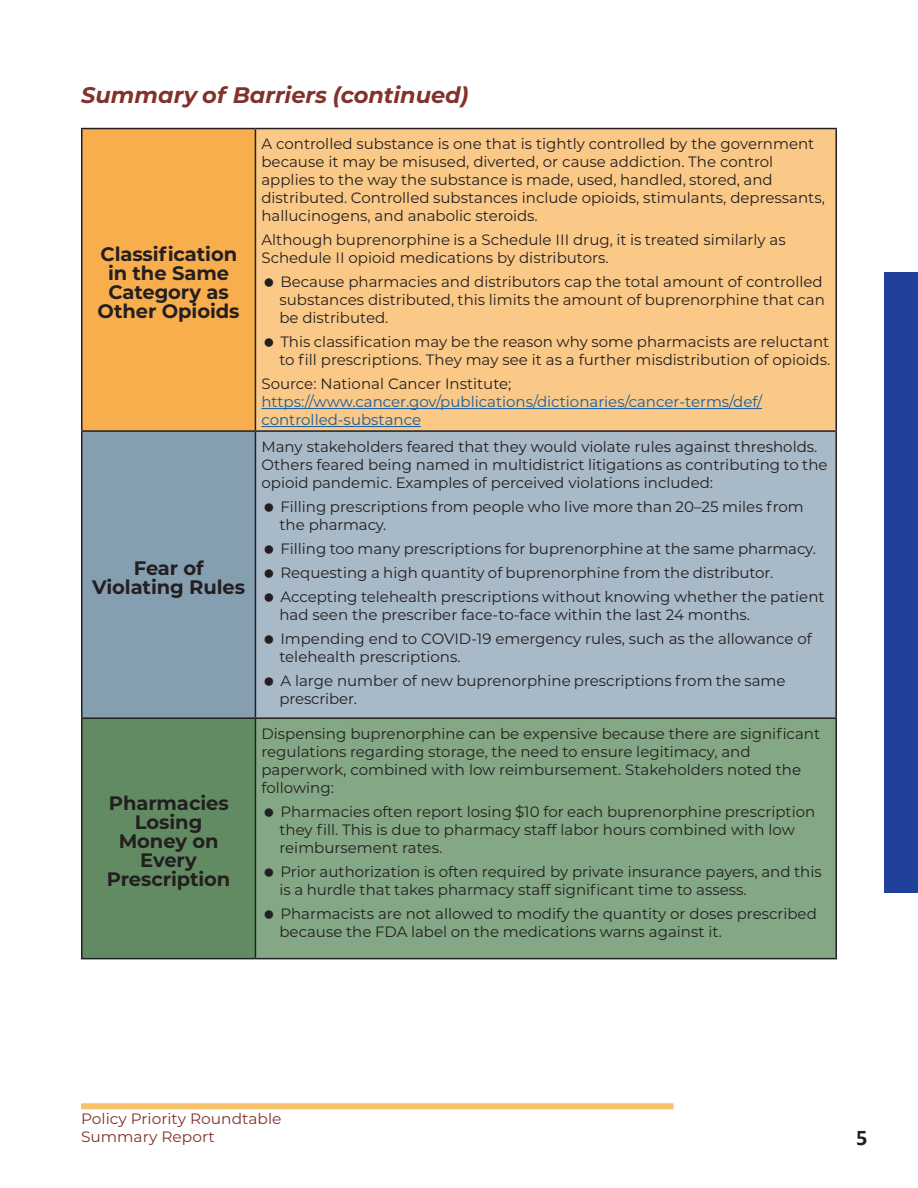
<style>
.page{position:relative;width:918px;height:1188px;background:#fff}
.page>*{position:absolute;margin:0;border:0;box-sizing:border-box;transform-origin:0 0}
.t1{font:italic 700 22.5px "Montserrat";color:#82312b}
.t2{font:700 22.5px "Calibri";color:#231f20}
._04-Sidebar_Header_Box{font:700 19.5px/19px "Montserrat";letter-spacing:-.005em;color:#231f20;text-align:center}
._04-Sidebar_Text_Black{font:15px/18px "Montserrat";color:#231f20}
._04-Sidebar_Text_Black-2{font:15px/18px "Montserrat";color:#175d9e}
.t3{font:15px/18px "Montserrat";color:#82312b}
.s1{color:#231f20}
</style>
<div class="page">
<div style="left:81px;top:1103px;width:593px;height:6px;background:#f7c16d"></div>
<div style="left:884px;top:272px;width:34px;height:621px;background:#20419b"></div>
<div style="left:82px;top:129px;width:173px;height:302px;background:#f9ae4e"></div>
<div style="left:255px;top:129px;width:581px;height:302px;background:#fbc987"></div>
<div style="left:82px;top:431px;width:173px;height:287px;background:#859eb0"></div>
<div style="left:255px;top:431px;width:581px;height:287px;background:#a8b9c7"></div>
<div style="left:82px;top:718px;width:173px;height:241px;background:#628b64"></div>
<div style="left:255px;top:718px;width:581px;height:241px;background:#84a885"></div>
<hr style="left:81px;top:128px;width:174px;height:1px;background:#231f20">
<hr style="left:81px;top:129px;width:1px;height:301px;background:#231f20">
<hr style="left:255px;top:128px;width:582px;height:1px;background:#231f20">
<hr style="left:255px;top:129px;width:1px;height:301px;background:#231f20">
<hr style="left:836px;top:129px;width:1px;height:301px;background:#231f20">
<hr style="left:81px;top:430px;width:174px;height:2px;background:#231f20">
<hr style="left:81px;top:432px;width:1px;height:285px;background:#231f20">
<hr style="left:255px;top:430px;width:582px;height:2px;background:#231f20">
<hr style="left:255px;top:432px;width:1px;height:285px;background:#231f20">
<hr style="left:836px;top:432px;width:1px;height:285px;background:#231f20">
<hr style="left:81px;top:717px;width:174px;height:2px;background:#231f20">
<hr style="left:81px;top:719px;width:1px;height:239px;background:#231f20">
<hr style="left:255px;top:717px;width:582px;height:2px;background:#231f20">
<hr style="left:255px;top:719px;width:1px;height:239px;background:#231f20">
<hr style="left:836px;top:719px;width:1px;height:239px;background:#231f20">
<hr style="left:81px;top:958px;width:174px;height:1px;background:#231f20">
<hr style="left:255px;top:958px;width:582px;height:1px;background:#231f20">
<hr style="left:261px;top:408px;width:501px;height:1px;background:#175d9e">
<hr style="left:261px;top:426px;width:160px;height:1px;background:#175d9e">
<h1 class="t1" style="left:81px;top:79px;width:389px">Summary of Barriers (continued)</h1>
<p class="_04-Sidebar_Header_Box" style="left:98px;top:243px;width:143px">Classification in the Same<br>Category as<br>Other Opioids</p>
<p class="_04-Sidebar_Header_Box" style="left:92px;top:557px;width:154px">Fear of<br>Violating Rules</p>
<p class="_04-Sidebar_Header_Box" style="left:107px;top:792px;width:125px">Pharmacies<br>Losing<br>Money on<br>Every<br>Prescription</p>
<p class="_04-Sidebar_Text_Black" style="left:261px;top:134px;width:565px">A controlled substance is one that is tightly controlled by the government because it may be misused, diverted, or cause addiction. The control applies to the way the substance is made, used, handled, stored, and distributed. Controlled substances include opioids, stimulants, depressants, hallucinogens, and anabolic steroids.</p>
<p class="_04-Sidebar_Text_Black" style="left:261px;top:230px;width:526px">Although buprenorphine is a Schedule III drug, it is treated similarly as<br>Schedule II opioid medications by distributors.</p>
<p class="_04-Sidebar_Text_Black" style="left:279px;top:272px;width:547px">Because pharmacies and distributors cap the total amount of controlled substances distributed, this limits the amount of buprenorphine that can be distributed.</p>
<p class="_04-Sidebar_Text_Black" style="left:279px;top:332px;width:552px">This classification may be the reason why some pharmacists are reluctant to fill prescriptions. They may see it as a further misdistribution of opioids.</p>
<p class="_04-Sidebar_Text_Black-2" style="left:261px;top:374px;width:502px"><span class="s1">Source: National Cancer Institute; </span>https://www.cancer.gov/publications/dictionaries/cancer-terms/def/ controlled-substance</p>
<p class="_04-Sidebar_Text_Black" style="left:261px;top:437px;width:568px">Many stakeholders feared that they would violate rules against thresholds.<br>Others feared being named in multidistrict litigations as contributing to the opioid pandemic. Examples of perceived violations included:</p>
<p class="_04-Sidebar_Text_Black" style="left:279px;top:497px;width:526px">Filling prescriptions from people who live more than 20–25 miles from the pharmacy.</p>
<p class="_04-Sidebar_Text_Black" style="left:280px;top:539px;width:537px">Filling too many prescriptions for buprenorphine at the same pharmacy.</p>
<p class="_04-Sidebar_Text_Black" style="left:280px;top:563px;width:494px">Requesting a high quantity of buprenorphine from the distributor.</p>
<p class="_04-Sidebar_Text_Black" style="left:279px;top:587px;width:547px">Accepting telehealth prescriptions without knowing whether the patient had seen the prescriber face-to-face within the last 24 months.</p>
<p class="_04-Sidebar_Text_Black" style="left:279px;top:629px;width:534px">Impending end to COVID-19 emergency rules, such as the allowance of telehealth prescriptions.</p>
<p class="_04-Sidebar_Text_Black" style="left:279px;top:671px;width:508px">A large number of new buprenorphine prescriptions from the same prescriber.</p>
<p class="_04-Sidebar_Text_Black" style="left:261px;top:724px;width:560px">Dispensing buprenorphine can be expensive because there are significant regulations regarding storage, the need to ensure legitimacy, and paperwork, combined with low reimbursement. Stakeholders noted the following:</p>
<p class="_04-Sidebar_Text_Black" style="left:279px;top:802px;width:537px">Pharmacies often report losing $10 for each buprenorphine prescription they fill. This is due to pharmacy staff labor hours combined with low reimbursement rates.</p>
<p class="_04-Sidebar_Text_Black" style="left:279px;top:862px;width:544px">Prior authorization is often required by private insurance payers, and this is a hurdle that takes pharmacy staff significant time to assess.</p>
<p class="_04-Sidebar_Text_Black" style="left:279px;top:904px;width:539px">Pharmacists are not allowed to modify the quantity or doses prescribed because the FDA label on the medications warns against it.</p>
<p class="t3" style="left:81px;top:1110px;width:202px">Policy Priority Roundtable<br>Summary Report</p>
<h1 class="t2" style="left:856px;top:1121px;width:13px">5</h1>
</div>
